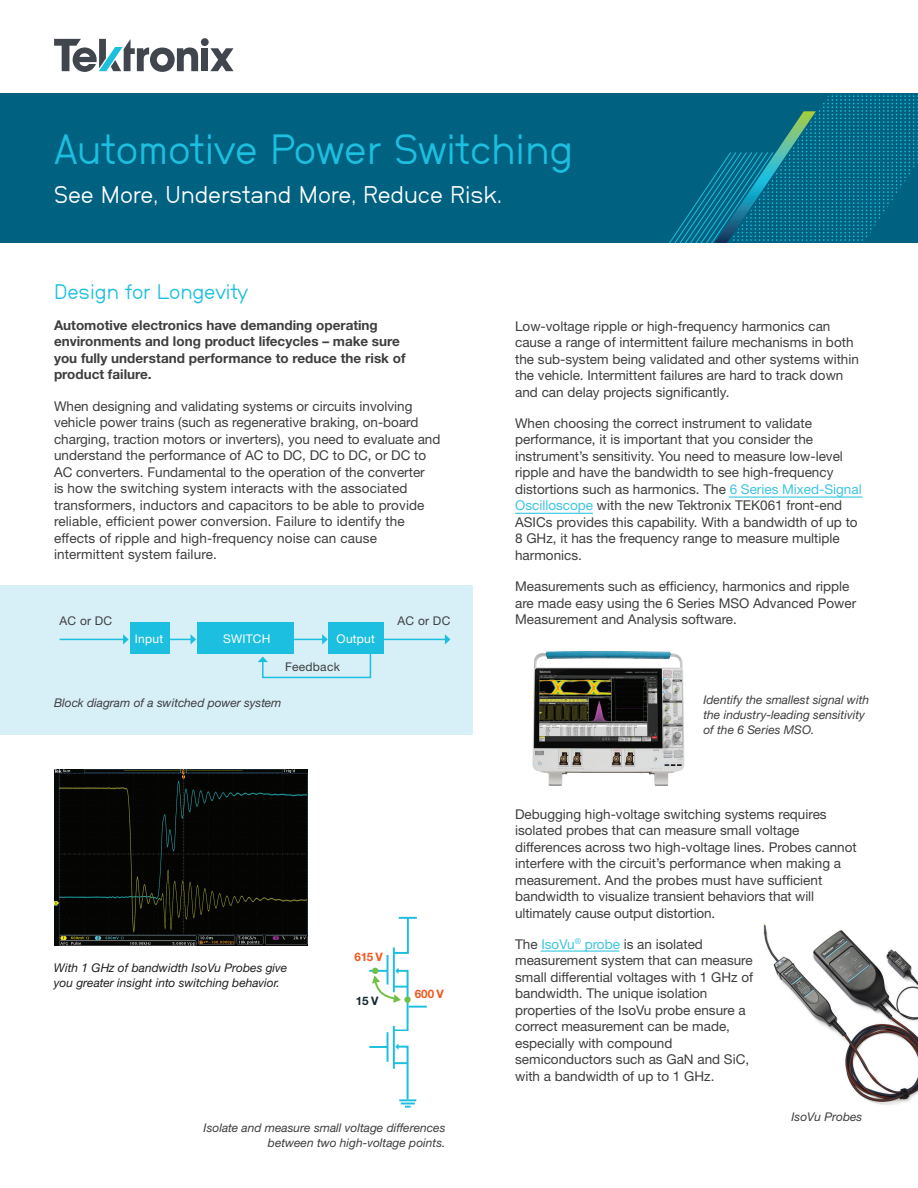
<style>
.page{position:relative;width:918px;height:1188px;background:#fff}
.page>*{position:absolute;margin:0;border:0;box-sizing:border-box;transform-origin:0 0}
.t1{font:42px "Neubau Grotesk Nor";letter-spacing:-.005em;color:#1cbfdf}
.t2{font:24px "Neubau Grotesk Nor";color:#fff}
.t3{font:21px "Neubau Grotesk Nor";letter-spacing:-.005em;color:#1cbfdf}
.t4{font:13.5px/16.5px "Helvetica Neue";color:#3e3e3f}
.t5{font:700 13.5px/16.5px "Helvetica Neue CE";color:#3e3e3f}
.t6{font:italic 12px/15px "Helvetica Neue CE";color:#3e3e3f}
.t7{font:italic 12px/15px "Helvetica Neue CE";color:#231f20}
.t8{font:12px "Helvetica Neue";letter-spacing:.02em;color:#3e3e3f}
.t9{font:12px "Helvetica Neue";letter-spacing:.02em;color:#fff}
.t10{font:700 11.7px "Helvetica Neue CE";letter-spacing:-.02em;color:#f15921}
.t11{font:700 11.7px "Helvetica Neue CE";color:#162833}
.s1{color:#3ec4e2}
</style>
<div class="page">
<div style="left:0;top:83px;width:918px;height:176px;background:#006181"></div>
<svg style="left:554px;top:93px;width:364px;height:151px"></svg>
<div style="left:0;top:40px;width:918px;height:53px;background:#fff"></div>
<svg style="left:54px;top:38px;width:180px;height:34px"></svg>
<div style="left:0;top:244px;width:918px;height:95px;background:#fff"></div>
<img style="left:54px;top:769px;width:254px;height:176px">
<img style="left:532px;top:651px;width:153px;height:135px">
<img style="left:763px;top:923px;width:155px;height:182px">
<div style="left:0;top:585px;width:472px;height:149px;background:#d7eff7"></div>
<svg style="left:258px;top:654px;width:114px;height:25px"></svg>
<div style="left:130px;top:622px;width:40px;height:32px;background:#1cbfdf"></div>
<div style="left:198px;top:622px;width:96px;height:32px;background:#1cbfdf"></div>
<div style="left:328px;top:622px;width:56px;height:32px;background:#1cbfdf"></div>
<hr style="left:60px;top:639px;width:64px;height:1px;background:#1cbfdf">
<svg style="left:123px;top:634px;width:6px;height:11px"></svg>
<hr style="left:143px;top:639px;width:48px;height:1px;background:#1cbfdf">
<svg style="left:191px;top:635px;width:5px;height:9px"></svg>
<hr style="left:275px;top:639px;width:48px;height:1px;background:#1cbfdf">
<svg style="left:322px;top:634px;width:6px;height:11px"></svg>
<hr style="left:384px;top:639px;width:62px;height:1px;background:#1cbfdf">
<svg style="left:445px;top:634px;width:5px;height:11px"></svg>
<svg style="left:392px;top:916px;width:25px;height:39px"></svg>
<hr style="left:387px;top:955px;width:2px;height:30px;background:#1cbfdf">
<hr style="left:393px;top:947px;width:2px;height:45px;background:#1cbfdf">
<hr style="left:393px;top:1026px;width:2px;height:43px;background:#1cbfdf">
<hr style="left:387px;top:1032px;width:2px;height:30px;background:#1cbfdf">
<svg style="left:369px;top:1043px;width:47px;height:65px"></svg>
<svg style="left:369px;top:968px;width:58px;height:65px"></svg>
<hr style="left:541px;top:951px;width:79px;height:1px;background:#1cbfdf">
<hr style="left:729px;top:497px;width:133px;height:1px;background:#1cbfdf">
<hr style="left:515px;top:513px;width:78px;height:1px;background:#1cbfdf">
<h1 class="t1" style="left:54px;top:125px;width:521px">Automotive Power Switching</h1>
<h2 class="t2" style="left:54px;top:180px;width:449px">See More, Understand More, Reduce Risk.</h2>
<h3 class="t3" style="left:54px;top:279px;width:195px">Design for Longevity</h3>
<p class="t5" style="left:54px;top:317px;width:353px">Automotive electronics have demanding operating environments and long product lifecycles – make sure you fully understand performance to reduce the risk of product failure.</p>
<p class="t4" style="left:54px;top:397px;width:388px">When designing and validating systems or circuits involving vehicle power trains (such as regenerative braking, on-board charging, traction motors or inverters), you need to evaluate and understand the performance of AC to DC, DC to DC, or DC to AC converters. Fundamental to the operation of the converter<br>is how the switching system interacts with the associated transformers, inductors and capacitors to be able to provide reliable, efficient power conversion. Failure to identify the effects of ripple and high-frequency noise can cause intermittent system failure.</p>
<p class="t8" style="left:60px;top:614px;width:54px">AC or DC</p>
<p class="t8" style="left:398px;top:614px;width:54px">AC or DC</p>
<p class="t9" style="left:135px;top:632px;width:30px">Input</p>
<p class="t9" style="left:223px;top:632px;width:49px">SWITCH</p>
<p class="t9" style="left:337px;top:632px;width:40px">Output</p>
<p class="t8" style="left:285px;top:659px;width:56px">Feedback</p>
<p class="t6" style="left:54px;top:696px;width:229px">Block diagram of a switched power system</p>
<p class="t7" style="left:54px;top:960px;width:235px">With 1 GHz of bandwidth IsoVu Probes give you greater insight into switching behavior.</p>
<p class="t10" style="left:355px;top:949px;width:30px">615 V</p>
<p class="t11" style="left:356px;top:994px;width:24px">15 V</p>
<p class="t10" style="left:415px;top:987px;width:31px">600 V</p>
<p class="t6" style="left:204px;top:1120px;width:243px;text-align:right">Isolate and measure small voltage differences between two high-voltage points.</p>
<p class="t4" style="left:515px;top:317px;width:345px">Low-voltage ripple or high-frequency harmonics can cause a range of intermittent failure mechanisms in both the sub-system being validated and other systems within the vehicle. Intermittent failures are hard to track down and can delay projects significantly.</p>
<p class="t4" style="left:515px;top:415px;width:348px">When choosing the correct instrument to validate performance, it is important that you consider the instrument’s sensitivity. You need to measure low-level ripple and have the bandwidth to see high-frequency distortions such as harmonics. The <span class="s1">6 Series Mixed-Signal Oscilloscope</span> with the new Tektronix TEK061 front-end ASICs provides this capability. With a bandwidth of up to 8 GHz, it has the frequency range to measure multiple harmonics.</p>
<p class="t4" style="left:515px;top:578px;width:343px">Measurements such as efficiency, harmonics and ripple are made easy using the 6 Series MSO Advanced Power<br>Measurement and Analysis software.</p>
<p class="t6" style="left:703px;top:692px;width:167px">Identify the smallest signal with the industry-leading sensitivity of the 6 Series MSO.</p>
<p class="t4" style="left:515px;top:805px;width:343px">Debugging high-voltage switching systems requires isolated probes that can measure small voltage differences across two high-voltage lines. Probes cannot interfere with the circuit’s performance when making a measurement. And the probes must have sufficient bandwidth to visualize transient behaviors that will ultimately cause output distortion.</p>
<p class="t4" style="left:515px;top:936px;width:240px">The <span class="s1">IsoVu</span><sup>®</sup> <span class="s1">probe</span> is an isolated measurement system that can measure small differential voltages with 1 GHz of bandwidth. The unique isolation properties of the IsoVu probe ensure a correct measurement can be made, especially with compound semiconductors such as GaN and SiC, with a bandwidth of up to 1 GHz.</p>
<p class="t6" style="left:791px;top:1110px;width:72px">IsoVu Probes</p>
</div>
